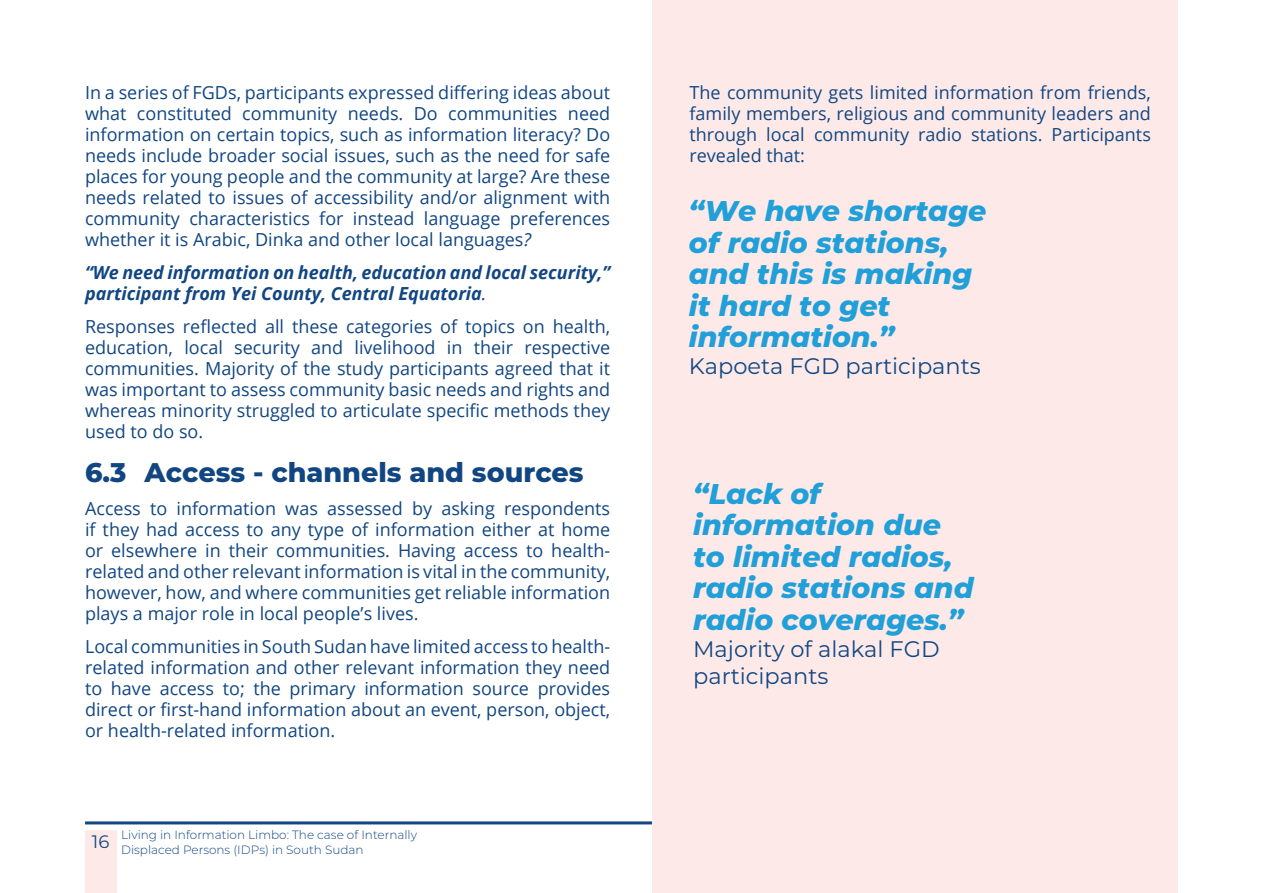
<style>
.page{position:relative;width:1263px;height:893px;background:#fff}
.page>*{position:absolute;margin:0;border:0;box-sizing:border-box;transform-origin:0 0}
.t1{font:italic 800 28.5px/31.5px "Montserrat";color:#219fd8}
.t2{font:800 27px "Montserrat";color:#114682}
.t3{font:22.5px/27px "Montserrat";color:#114682}
.t4{font:18px/21px "Open Sans";color:#114682;text-align:justify}
.t5{font:italic 700 18px/21px "Open Sans";color:#114682}
.t6{font:18px "Montserrat";color:#114682}
.t7{font:300 12px/14.4px "Montserrat";color:#114682}
.s1{font-style:italic}
.s2{font-weight:400}
</style>
<div class="page">
<div style="left:85px;top:830px;width:31px;height:63px;background:#fdeae8"></div>
<hr style="left:85px;top:821px;width:1093px;height:3px;background:#114682">
<div style="left:653px;top:1px;width:525px;height:892px;background:#fdeae8"></div>
<p class="t4" style="left:85px;top:81px;width:527px">In a series of FGDs, participants expressed differing ideas about what constituted community needs. Do communities need information on certain topics, such as information literacy? Do needs include broader social issues, such as the need for safe places for young people and the community at large? Are these needs related to issues of accessibility and/or alignment with community characteristics for instead language preferences whether it is Arabic, Dinka and other local languages<span class="s1">?</span></p>
<p class="t5" style="left:85px;top:261px;width:527px">“We need information on health, education and local security,” participant from Yei County, Central Equatoria<span class="s2">.</span></p>
<p class="t4" style="left:85px;top:315px;width:527px">Responses reflected all these categories of topics on health, education, local security and livelihood in their respective communities. Majority of the study participants agreed that it was important to assess community basic needs and rights and whereas minority struggled to articulate specific methods they used to do so.</p>
<p class="t2" style="left:85px;top:453px;width:500px">6.3 Access - channels and sources</p>
<p class="t4" style="left:85px;top:497px;width:527px">Access to information was assessed by asking respondents if they had access to any type of information either at home or elsewhere in their communities. Having access to health&shy;related and other relevant information is vital in the community, however, how, and where communities get reliable information plays a major role in local people’s lives.</p>
<p class="t4" style="left:85px;top:635px;width:527px">Local communities in South Sudan have limited access to health&shy;related information and other relevant information they need to have access to; the primary information source provides direct or first-hand information about an event, person, object, or health-related information.</p>
<p class="t6" style="left:92px;top:829px;width:19px">16</p>
<p class="t7" style="left:121px;top:827px;width:297px">Living in Information Limbo: The case of Internally<br>Displaced Persons (IDPs) in South Sudan</p>
<p class="t4" style="left:689px;top:81px;width:463px">The community gets limited information from friends, family members, religious and community leaders and through local community radio stations. Participants revealed that:</p>
<p class="t1" style="left:689px;top:194px;width:299px">“We have shortage of radio stations, and this is making it hard to get information.”</p>
<p class="t3" style="left:689px;top:352px;width:294px">Kapoeta FGD participants</p>
<p class="t1" style="left:693px;top:476px;width:282px">“Lack of information due to limited radios, radio stations and radio coverages.”</p>
<p class="t3" style="left:693px;top:635px;width:248px">Majority of alakal FGD participants</p>
</div>
